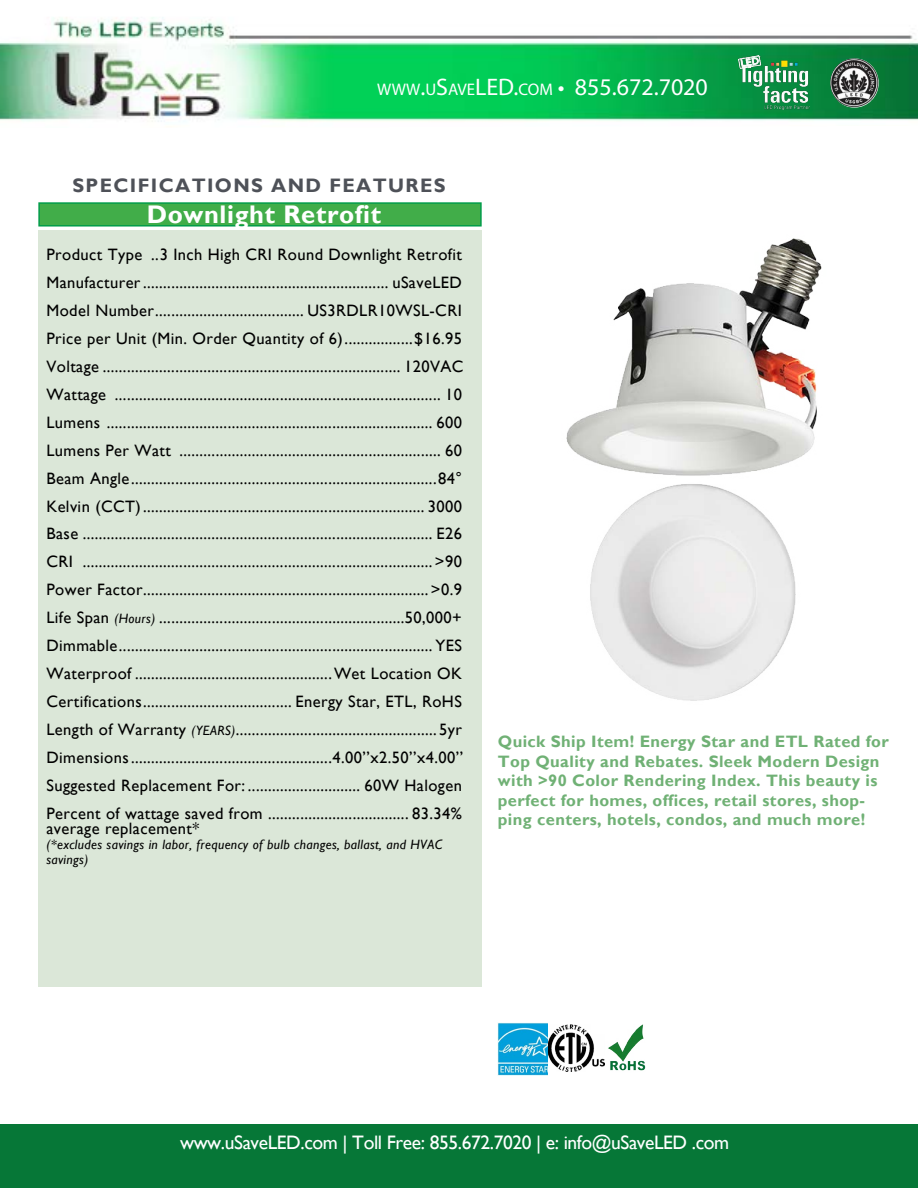
<style>
.page{position:relative;width:918px;height:1188px;background:#fff}
.page>*{position:absolute;margin:0;border:0;box-sizing:border-box;transform-origin:0 0}
.t1{font:700 25.5px "Gill Sans";letter-spacing:.025em;color:#fff}
.t2{font:24px "Myriad Pro";color:#fff}
.t3{font:19.5px "Gill Sans";letter-spacing:-.02em;color:#fff}
.t4{font:700 19.5px "Gill Sans";letter-spacing:.07em;color:#4e5158}
.t5{font:16.5px/27.9px "Gill Sans";letter-spacing:.025em;color:#000;text-align:justify}
.t6{font:700 16.5px/19.5px "Gill Sans";letter-spacing:.025em;color:#70b175}
.t7{font:italic 13.5px/15px "Gill Sans";letter-spacing:.025em;color:#000}
.s1{font-size:16.8px}
.s2{font-style:italic;font-size:13.5px}
</style>
<div class="page">
<div style="left:38px;top:230px;width:444px;height:757px;background:#dbe7d8"></div>
<div style="left:38px;top:202px;width:444px;height:25px;background:#41ad49;border:2px solid #019c49"></div>
<div style="left:0;top:1124px;width:918px;height:64px;background:#067737"></div>
<img style="left:0;top:17px;width:918px;height:105px">
<img style="left:738px;top:55px;width:72px;height:55px">
<img style="left:830px;top:58px;width:49px;height:50px;border-radius:25px">
<img style="left:566px;top:238px;width:256px;height:238px">
<img style="left:590px;top:484px;width:206px;height:217px">
<img style="left:548px;top:1025px;width:98px;height:47px">
<img style="left:498px;top:1023px;width:50px;height:52px">
<h2 class="t2" style="left:377px;top:72px;width:332px"><span class="s1">WWW</span>.<span class="s1">U</span>S<span class="s1">AVE</span>LED.<span class="s1">COM</span> • 855.672.7020</h2>
<p class="t4" style="left:72px;top:173px;width:375px">SPECIFICATIONS AND FEATURES</p>
<h1 class="t1" style="left:147px;top:199px;width:236px">Downlight Retrofit</h1>
<p class="t5" style="left:46px;top:241px;width:419px">Product Type ..3 Inch High CRI Round Downlight Retrofit Manufacturer............................................................. uSaveLED Model Number..................................... US3RDLR10WSL-CRI Price per Unit (Min. Order Quantity of 6).................$16.95<br>Voltage .......................................................................... 120VAC Wattage ................................................................................. 10<br>Lumens ................................................................................. 600<br>Lumens Per Watt ................................................................. 60<br>Beam Angle............................................................................84° Kelvin (CCT)...................................................................... 3000<br>Base ....................................................................................... E26<br>CRI ....................................................................................... &gt;90<br>Power Factor.......................................................................&gt;0.9<br>Life Span <span class="s2">(Hours)</span> .............................................................50,000+ Dimmable.............................................................................. YES Waterproof .................................................Wet Location OK Certifications..................................... Energy Star, ETL, RoHS Length of Warranty <span class="s2">(YEARS)</span>.................................................. 5yr Dimensions..................................................4.00’’x2.50’’x4.00’’ Suggested Replacement For: ............................ 60W Halogen Percent of wattage saved from ................................... 83.34%</p>
<p class="t5" style="left:46px;top:815px;width:154px">average replacement*</p>
<p class="t7" style="left:46px;top:837px;width:397px">(*excludes savings in labor, frequency of bulb changes, ballast, and HVAC savings)</p>
<p class="t6" style="left:498px;top:733px;width:392px">Quick Ship Item! Energy Star and ETL Rated for Top Quality and Rebates. Sleek Modern Design with &gt;90 Color Rendering Index. This beauty is perfect for homes, offices, retail stores, shop&shy;ping centers, hotels, condos, and much more!</p>
<p class="t3" style="left:180px;top:1131px;width:551px">www.uSaveLED.com | Toll Free: 855.672.7020 | e: info@uSaveLED .com</p>
</div>
